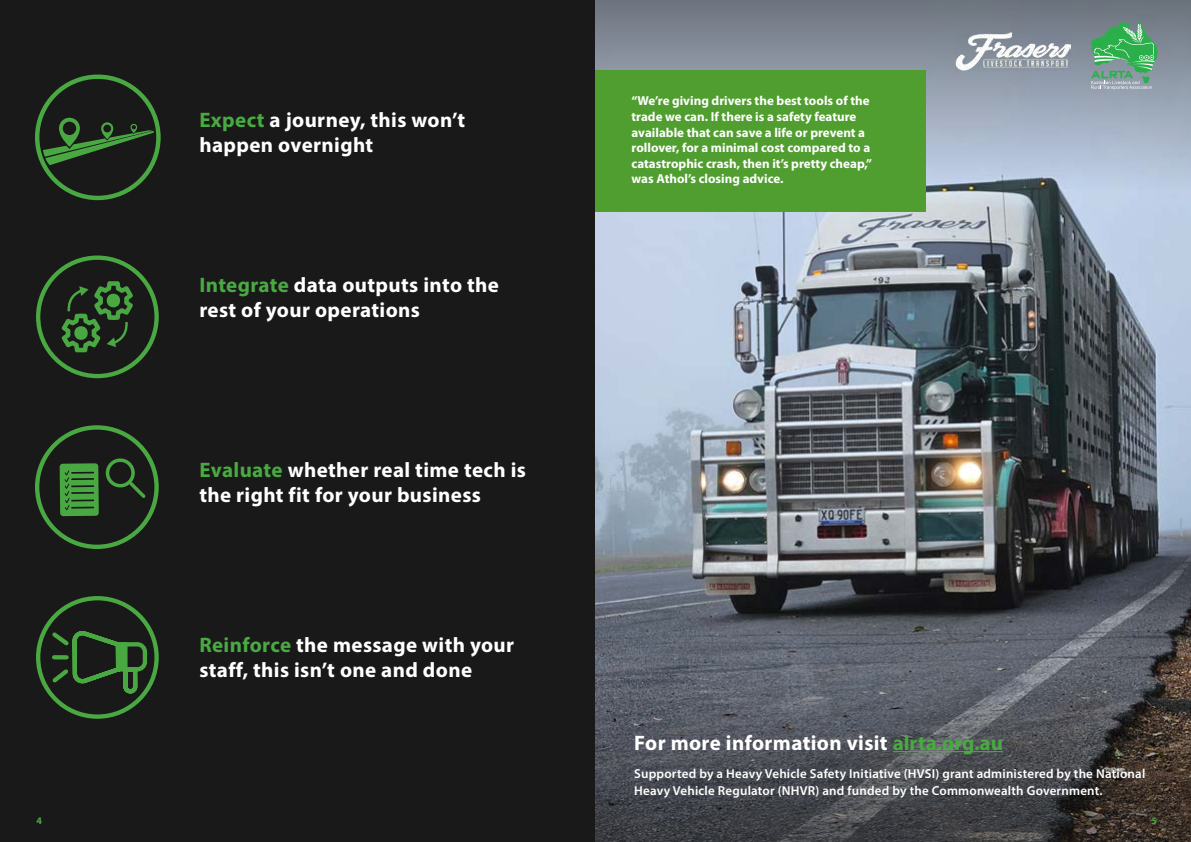
<style>
.page{position:relative;width:1191px;height:842px;background:#191919}
.page>*{position:absolute;margin:0;border:0;box-sizing:border-box;transform-origin:0 0}
.t1{font:700 21px/25px "Myriad Pro";letter-spacing:.02em;color:#fff}
.t2{font:13px/15.6px "Myriad Variable Concept";color:#fff}
.t3{font:600 13px/17px "Myriad Pro";letter-spacing:.015em;color:#fff}
.t4{font:700 10px "Myriad Pro";color:#49aa42}
.s1{color:#49aa42}
</style>
<div class="page">
<svg style="left:35px;top:74px;width:126px;height:645px"></svg>
<svg style="left:48px;top:628px;width:24px;height:58px"></svg>
<div style="left:116px;top:642px;width:11px;height:26px;background:#4aa842"></div>
<img style="left:595px;top:190px;width:596px;height:487px">
<svg style="left:595px;top:677px;width:596px;height:165px;background:#4c4d51"></svg>
<svg style="left:595px;top:0;width:596px;height:190px;background:#8e98a6"></svg>
<svg style="left:1090px;top:21px;width:64px;height:69px;background:#69a881"></svg>
<img style="left:955px;top:31px;width:115px;height:40px">
<div style="left:35px;top:75px;width:126px;height:125px;border:4px solid #4aa842;border-radius:50%"></div>
<svg style="left:41px;top:118px;width:113px;height:47px"></svg>
<hr style="left:892px;top:751px;width:111px;height:1px;background:#49aa42">
<div style="left:595px;top:71px;width:330px;height:141px;background:#509e2f"></div>
<p class="t1" style="left:199px;top:107px;width:267px"><span class="s1">Expect</span> a journey, this won’t happen overnight</p>
<p class="t1" style="left:199px;top:271px;width:301px"><span class="s1">Integrate</span> data outputs into the rest of your operations</p>
<p class="t1" style="left:199px;top:456px;width:328px"><span class="s1">Evaluate</span> whether real time tech is the right fit for your business</p>
<p class="t1" style="left:199px;top:632px;width:316px"><span class="s1">Reinforce</span> the message with your staff, this isn’t one and done</p>
<p class="t2" style="left:631px;top:93px;width:242px">“We’re giving drivers the best tools of the trade we can. If there is a safety feature available that can save a life or prevent a rollover, for a minimal cost compared to a catastrophic crash, then it’s pretty cheap,” was Athol’s closing advice.</p>
<p class="t1" style="left:634px;top:729px;width:370px">For more information visit <span class="s1">alrta.org.au</span></p>
<p class="t3" style="left:634px;top:765px;width:512px">Supported by a Heavy Vehicle Safety Initiative (HVSI) grant administered by the National<br>Heavy Vehicle Regulator (NHVR) and funded by the Commonwealth Government.</p>
<p class="t4" style="left:36px;top:814px;width:7px">4</p>
<p class="t4" style="left:1151px;top:814px;width:7px">5</p>
</div>
